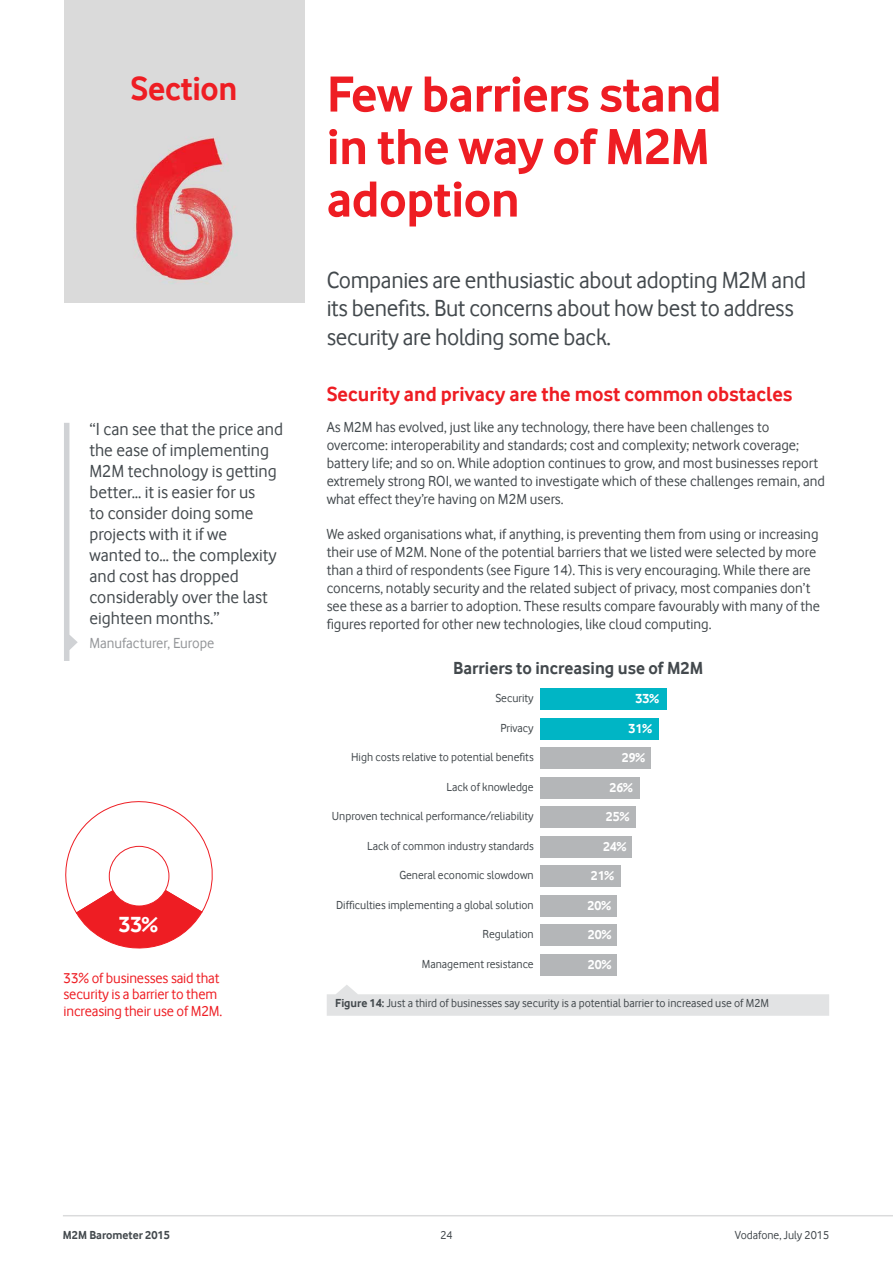
<style>
.page{position:relative;width:893px;height:1263px;background:#fff}
.page>*{position:absolute;margin:0;border:0;box-sizing:border-box;transform-origin:0 0}
.t1{font:700 52.5px/52.5px "Vodafone Rg";letter-spacing:-.01em;color:#ee1d23}
.t2{font:700 34.5px "Vodafone Rg";letter-spacing:-.01em;color:#ee1d23}
.t3{font:24px/28.5px "Vodafone Rg";letter-spacing:-.015em;color:#43494d}
.t4{font:700 22.5px "Vodafone Rg";color:#fff}
.t5{font:700 21px "Vodafone Rg";color:#ee1d23}
.t6{font:18px/21px "Vodafone Rg";color:#43494d}
.t7{font:700 18px "Vodafone Rg";color:#43494d}
.t8{font:15px/18px "Vodafone Rg";color:#43494d}
.t9{font:15px/16.5px "Vodafone Rg";letter-spacing:-.01em;color:#ee1d23}
.t10{font:15px "Vodafone Rg";color:#939598}
.t11{font:700 13.5px "Vodafone Rg";color:#fff}
.t12{font:12px "Vodafone Rg";color:#43494d}
.t13{font:700 12px "Vodafone Rg";color:#43494d}
.s1{font-weight:700}
</style>
<div class="page">
<hr style="left:63px;top:1215px;width:830px;height:1px;background:#43494d">
<div style="left:540px;top:836px;width:92px;height:21px;background:#b4b6b8"></div>
<div style="left:540px;top:954px;width:76px;height:21px;background:#b4b6b8"></div>
<div style="left:540px;top:895px;width:76px;height:21px;background:#b4b6b8"></div>
<div style="left:540px;top:777px;width:99px;height:21px;background:#b4b6b8"></div>
<div style="left:540px;top:718px;width:119px;height:21px;background:#00b5c5"></div>
<div style="left:540px;top:807px;width:96px;height:21px;background:#b4b6b8"></div>
<div style="left:540px;top:925px;width:76px;height:21px;background:#b4b6b8"></div>
<div style="left:540px;top:866px;width:80px;height:21px;background:#b4b6b8"></div>
<div style="left:540px;top:748px;width:111px;height:21px;background:#b4b6b8"></div>
<div style="left:540px;top:689px;width:126px;height:21px;background:#00b5c5"></div>
<svg style="left:327px;top:985px;width:502px;height:31px"></svg>
<svg style="left:64px;top:423px;width:14px;height:238px"></svg>
<svg style="left:65px;top:801px;width:148px;height:148px"></svg>
<div style="left:109px;top:846px;width:60px;height:60px;background:#fff;border-radius:50%"></div>
<div style="left:109px;top:846px;width:60px;height:60px;border:1px solid #ed1f26;border-radius:50%"></div>
<img style="left:64px;top:0;width:241px;height:302px">
<h2 class="t2" style="left:131px;top:68px;width:108px">Section</h2>
<p class="t6" style="left:89px;top:418px;width:195px">“I can see that the price and the ease of implementing<br>M2M technology is getting better… it is easier for us<br>to consider doing some projects with it if we wanted to… the complexity and cost has dropped considerably over the last eighteen months.”</p>
<p class="t10" style="left:89px;top:635px;width:126px">Manufacturer, Europe</p>
<h3 class="t4" style="left:119px;top:912px;width:40px">33%</h3>
<p class="t9" style="left:64px;top:969px;width:160px">33% of businesses said that security is a barrier to them increasing their use of M2M.</p>
<h1 class="t1" style="left:327px;top:67px;width:396px">Few barriers stand in the way of M2M adoption</h1>
<h3 class="t3" style="left:327px;top:265px;width:481px">Companies are enthusiastic about adopting M2M and its benefits. But concerns about how best to address security are holding some back.</h3>
<h3 class="t5" style="left:327px;top:382px;width:467px">Security and privacy are the most common obstacles</h3>
<p class="t8" style="left:327px;top:418px;width:500px">As M2M has evolved, just like any technology, there have been challenges to overcome: interoperability and standards; cost and complexity; network coverage; battery life; and so on. While adoption continues to grow, and most businesses report extremely strong ROI, we wanted to investigate which of these challenges remain, and what effect they’re having on M2M users.</p>
<p class="t8" style="left:327px;top:525px;width:495px">We asked organisations what, if anything, is preventing them from using or increasing their use of M2M. None of the potential barriers that we listed were selected by more than a third of respondents (see Figure 14). This is very encouraging. While there are concerns, notably security and the related subject of privacy, most companies don’t see these as a barrier to adoption. These results compare favourably with many of the figures reported for other new technologies, like cloud computing.</p>
<p class="t7" style="left:453px;top:658px;width:252px">Barriers to increasing use of M2M</p>
<p class="t12" style="left:495px;top:691px;width:40px">Security</p>
<p class="t12" style="left:500px;top:721px;width:35px">Privacy</p>
<p class="t12" style="left:351px;top:750px;width:184px">High costs relative to potential benefits</p>
<p class="t12" style="left:446px;top:780px;width:89px">Lack of knowledge</p>
<p class="t12" style="left:332px;top:809px;width:203px">Unproven technical performance/reliability</p>
<p class="t12" style="left:367px;top:839px;width:168px">Lack of common industry standards</p>
<p class="t12" style="left:399px;top:868px;width:136px">General economic slowdown</p>
<p class="t12" style="left:336px;top:898px;width:199px">Difficulties implementing a global solution</p>
<p class="t12" style="left:483px;top:927px;width:53px">Regulation</p>
<p class="t12" style="left:422px;top:957px;width:113px">Management resistance</p>
<p class="t11" style="left:636px;top:691px;width:25px">33%</p>
<p class="t11" style="left:628px;top:720px;width:25px">31%</p>
<p class="t11" style="left:622px;top:750px;width:25px">29%</p>
<p class="t11" style="left:609px;top:779px;width:25px">26%</p>
<p class="t11" style="left:606px;top:809px;width:25px">25%</p>
<p class="t11" style="left:603px;top:838px;width:25px">24%</p>
<p class="t11" style="left:591px;top:868px;width:25px">21%</p>
<p class="t11" style="left:588px;top:897px;width:25px">20%</p>
<p class="t11" style="left:588px;top:927px;width:25px">20%</p>
<p class="t11" style="left:588px;top:957px;width:25px">20%</p>
<p class="t12" style="left:335px;top:996px;width:435px"><span class="s1">Figure 14:</span> Just a third of businesses say security is a potential barrier to increased use of M2M</p>
<p class="t13" style="left:63px;top:1228px;width:108px">M2M Barometer 2015</p>
<p class="t12" style="left:440px;top:1228px;width:14px">24</p>
<p class="t12" style="left:735px;top:1228px;width:96px">Vodafone, July 2015</p>
</div>
